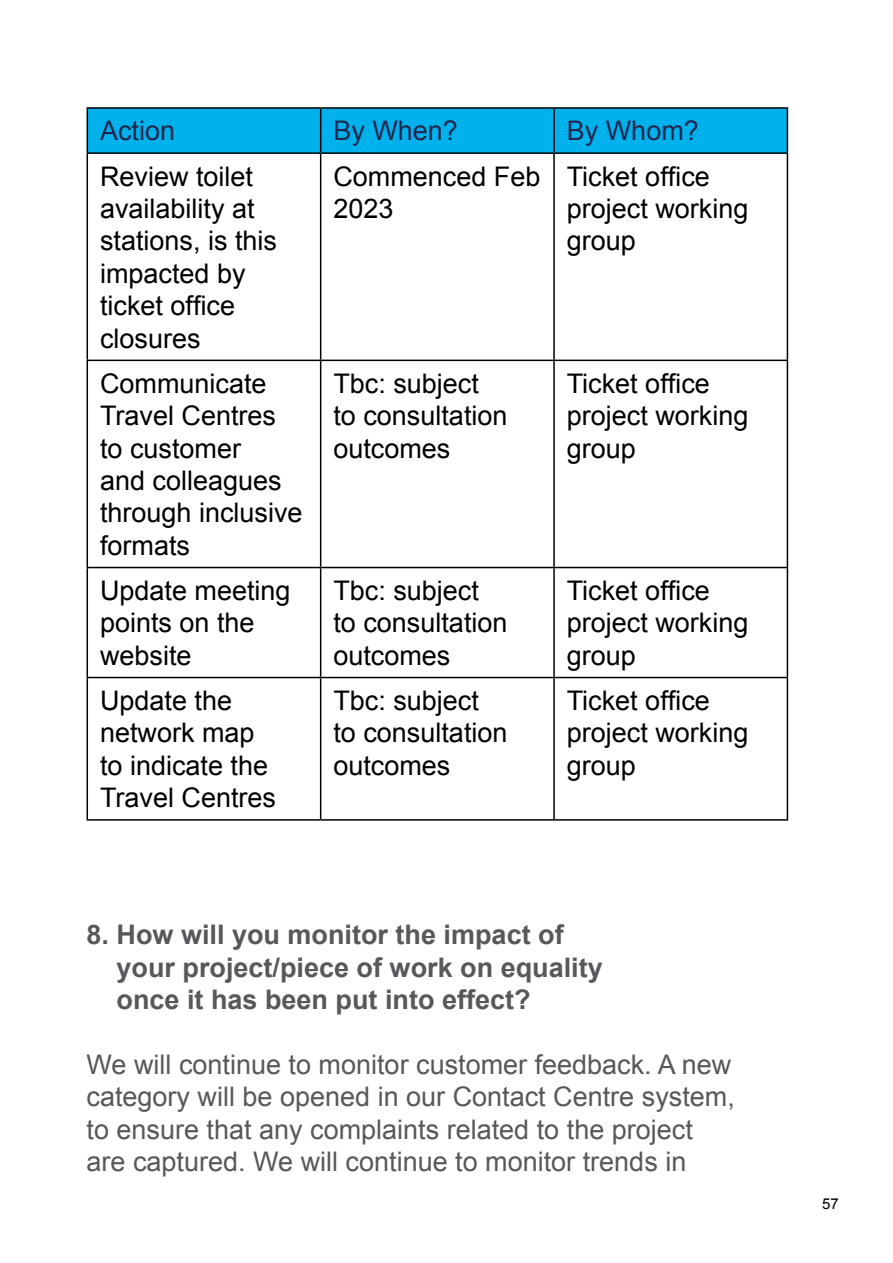
<style>
.page{position:relative;width:893px;height:1263px;background:#fff}
.page>*{position:absolute;margin:0;border:0;box-sizing:border-box;transform-origin:0 0}
.t1{font:27px/32.4px "Arial";color:#000}
.t2{font:27px/32.4px "Arial";color:#58585c}
.t3{font:700 27px/32.4px "Arial";color:#58585c}
.t4{font:27px "Arial";color:#23264f}
.t5{font:15px "Arial";color:#000}
</style>
<div class="page">
<div style="left:88px;top:109px;width:699px;height:43px;background:#00b1eb"></div>
<hr style="left:87px;top:107px;width:234px;height:2px;background:#000">
<hr style="left:87px;top:109px;width:1px;height:43px;background:#000">
<hr style="left:321px;top:107px;width:233px;height:2px;background:#000">
<hr style="left:320px;top:109px;width:1px;height:43px;background:#000">
<hr style="left:554px;top:107px;width:234px;height:2px;background:#000">
<hr style="left:553px;top:109px;width:2px;height:43px;background:#000">
<hr style="left:787px;top:109px;width:1px;height:43px;background:#000">
<hr style="left:87px;top:152px;width:234px;height:2px;background:#000">
<hr style="left:87px;top:154px;width:1px;height:206px;background:#000">
<hr style="left:321px;top:152px;width:233px;height:2px;background:#000">
<hr style="left:320px;top:154px;width:1px;height:206px;background:#000">
<hr style="left:554px;top:152px;width:234px;height:2px;background:#000">
<hr style="left:553px;top:154px;width:2px;height:206px;background:#000">
<hr style="left:787px;top:154px;width:1px;height:206px;background:#000">
<hr style="left:87px;top:360px;width:234px;height:1px;background:#000">
<hr style="left:87px;top:361px;width:1px;height:206px;background:#000">
<hr style="left:321px;top:360px;width:233px;height:1px;background:#000">
<hr style="left:320px;top:361px;width:1px;height:206px;background:#000">
<hr style="left:554px;top:360px;width:234px;height:1px;background:#000">
<hr style="left:553px;top:361px;width:2px;height:206px;background:#000">
<hr style="left:787px;top:361px;width:1px;height:206px;background:#000">
<hr style="left:87px;top:567px;width:234px;height:1px;background:#000">
<hr style="left:87px;top:568px;width:1px;height:109px;background:#000">
<hr style="left:321px;top:567px;width:233px;height:1px;background:#000">
<hr style="left:320px;top:568px;width:1px;height:109px;background:#000">
<hr style="left:554px;top:567px;width:234px;height:1px;background:#000">
<hr style="left:553px;top:568px;width:2px;height:109px;background:#000">
<hr style="left:787px;top:568px;width:1px;height:109px;background:#000">
<hr style="left:87px;top:677px;width:234px;height:1px;background:#000">
<hr style="left:87px;top:678px;width:1px;height:141px;background:#000">
<hr style="left:321px;top:677px;width:233px;height:1px;background:#000">
<hr style="left:320px;top:678px;width:1px;height:141px;background:#000">
<hr style="left:554px;top:677px;width:234px;height:1px;background:#000">
<hr style="left:553px;top:678px;width:2px;height:141px;background:#000">
<hr style="left:787px;top:678px;width:1px;height:141px;background:#000">
<hr style="left:87px;top:819px;width:234px;height:2px;background:#000">
<hr style="left:321px;top:819px;width:233px;height:2px;background:#000">
<hr style="left:554px;top:819px;width:234px;height:2px;background:#000">
<p class="t4" style="left:100px;top:113px;width:77px">Action</p>
<p class="t4" style="left:333px;top:113px;width:126px">By When?</p>
<p class="t4" style="left:567px;top:113px;width:134px">By Whom?</p>
<p class="t1" style="left:100px;top:160px;width:179px">Review toilet availability at stations, is this impacted by ticket office closures</p>
<p class="t1" style="left:333px;top:160px;width:209px">Commenced Feb<br>2023</p>
<p class="t1" style="left:567px;top:160px;width:183px">Ticket office project working group</p>
<p class="t1" style="left:100px;top:367px;width:204px">Communicate<br>Travel Centres to customer<br>and colleagues through inclusive formats</p>
<p class="t1" style="left:333px;top:367px;width:176px">Tbc: subject to consultation outcomes</p>
<p class="t1" style="left:567px;top:367px;width:183px">Ticket office project working group</p>
<p class="t1" style="left:100px;top:574px;width:192px">Update meeting points on the website</p>
<p class="t1" style="left:333px;top:574px;width:176px">Tbc: subject to consultation outcomes</p>
<p class="t1" style="left:567px;top:574px;width:183px">Ticket office project working group</p>
<p class="t1" style="left:100px;top:684px;width:178px">Update the network map to indicate the<br>Travel Centres</p>
<p class="t1" style="left:333px;top:684px;width:176px">Tbc: subject to consultation outcomes</p>
<p class="t1" style="left:567px;top:684px;width:183px">Ticket office project working group</p>
<p class="t3" style="left:117px;top:919px;width:488px;text-indent:-30px">8. How will you monitor the impact of your project/piece of work on equality once it has been put into effect?</p>
<p class="t2" style="left:87px;top:1048px;width:650px">We will continue to monitor customer feedback. A new category will be opened in our Contact Centre system, to ensure that any complaints related to the project are captured. We will continue to monitor trends in</p>
<p class="t5" style="left:822px;top:1194px;width:18px">57</p>
</div>
